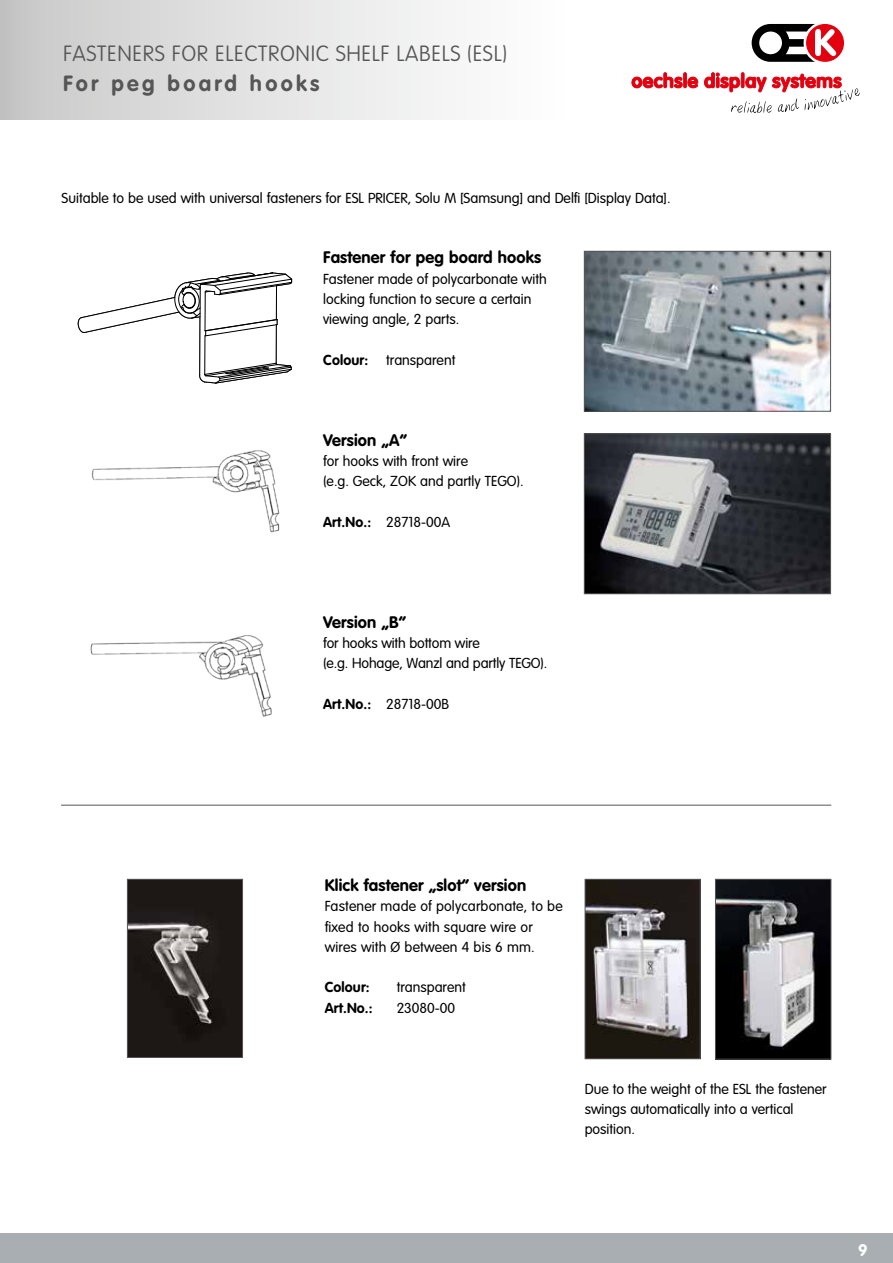
<style>
.page{position:relative;width:893px;height:1263px;background:#fff}
.page>*{position:absolute;margin:0;border:0;box-sizing:border-box;transform-origin:0 0}
.t1{font:100 21.75px "VAG Rounded Std";letter-spacing:.03em;color:#565656}
.t2{font:700 21.75px "VAG Rounded Std";letter-spacing:.15em;color:#565656}
.t3{font:700 16.5px "VAG Rounded Std";letter-spacing:.01em;color:#000}
.t4{font:700 16.5px "VAG Rounded Std";color:#fff}
.t5{font:300 14.25px/20.2px "VAG Rounded Std";color:#000}
.t6{font:700 14.25px "VAG Rounded Std";letter-spacing:.01em;color:#000}
.s1{font-weight:700}
</style>
<div class="page">
<div style="left:0;top:1233px;width:893px;height:30px;background:#a8aeb2"></div>
<div style="left:0;top:0;width:563px;height:119px;background:linear-gradient(to right,#c9c9c9,#fff)"></div>
<img style="left:586px;top:253px;width:243px;height:157px">
<div style="left:584px;top:251px;width:247px;height:161px;border:1px solid #565656"></div>
<img style="left:587px;top:881px;width:112px;height:176px">
<div style="left:585px;top:879px;width:116px;height:180px;border:1px solid #565656"></div>
<img style="left:586px;top:435px;width:243px;height:157px">
<div style="left:584px;top:433px;width:247px;height:161px;border:1px solid #565656"></div>
<img style="left:129px;top:881px;width:112px;height:175px">
<div style="left:127px;top:879px;width:116px;height:179px;border:1px solid #565656"></div>
<hr style="left:61px;top:805px;width:770px;height:1px;background:#565656">
<img style="left:90px;top:651px;width:182px;height:66px">
<svg style="left:77px;top:272px;width:216px;height:379px"></svg>
<img style="left:717px;top:881px;width:112px;height:176px">
<div style="left:715px;top:879px;width:116px;height:180px;border:1px solid #565656"></div>
<svg style="left:632px;top:73px;width:66px;height:15px"></svg>
<svg style="left:704px;top:73px;width:156px;height:40px"></svg>
<svg style="left:752px;top:24px;width:92px;height:38px"></svg>
<h1 class="t1" style="left:63px;top:41px;width:445px">FASTENERS FOR ELECTRONIC SHELF LABELS (ESL)</h1>
<h1 class="t2" style="left:63px;top:70px;width:258px">For peg board hooks</h1>
<p class="t5" style="left:62px;top:188px;width:610px">Suitable to be used with universal fasteners for ESL PRICER, Solu M [Samsung] and Delfi [Display Data].</p>
<p class="t3" style="left:323px;top:248px;width:219px">Fastener for peg board hooks</p>
<p class="t5" style="left:323px;top:269px;width:225px">Fastener made of polycarbonate with locking function to secure a certain viewing angle, 2 parts.</p>
<p class="t6" style="left:323px;top:351px;width:47px">Colour:</p>
<p class="t5" style="left:386px;top:350px;width:71px">transparent</p>
<p class="t3" style="left:323px;top:430px;width:85px">Version „A“</p>
<p class="t5" style="left:323px;top:451px;width:202px">for hooks with front wire<br>(e.g. Geck, ZOK and partly TEGO).</p>
<p class="t5" style="left:323px;top:512px;width:129px"><span class="s1">Art.No.:</span> 28718‐00A</p>
<p class="t3" style="left:323px;top:612px;width:84px">Version „B“</p>
<p class="t5" style="left:323px;top:633px;width:226px">for hooks with bottom wire<br>(e.g. Hohage, Wanzl and partly TEGO).</p>
<p class="t5" style="left:323px;top:694px;width:127px"><span class="s1">Art.No.:</span> 28718‐00B</p>
<p class="t3" style="left:325px;top:876px;width:203px">Klick fastener „slot“ version</p>
<p class="t5" style="left:325px;top:897px;width:240px">Fastener made of polycarbonate, to be fixed to hooks with square wire or wires with Ø between 4 bis 6 mm.</p>
<p class="t6" style="left:325px;top:979px;width:47px">Colour:</p>
<p class="t5" style="left:397px;top:978px;width:71px">transparent</p>
<p class="t6" style="left:325px;top:999px;width:50px">Art.No.:</p>
<p class="t5" style="left:397px;top:998px;width:60px">23080-00</p>
<p class="t5" style="left:585px;top:1079px;width:244px">Due to the weight of the ESL the fastener swings automatically into a vertical position.</p>
<p class="t4" style="left:858px;top:1240px;width:11px">9</p>
</div>
